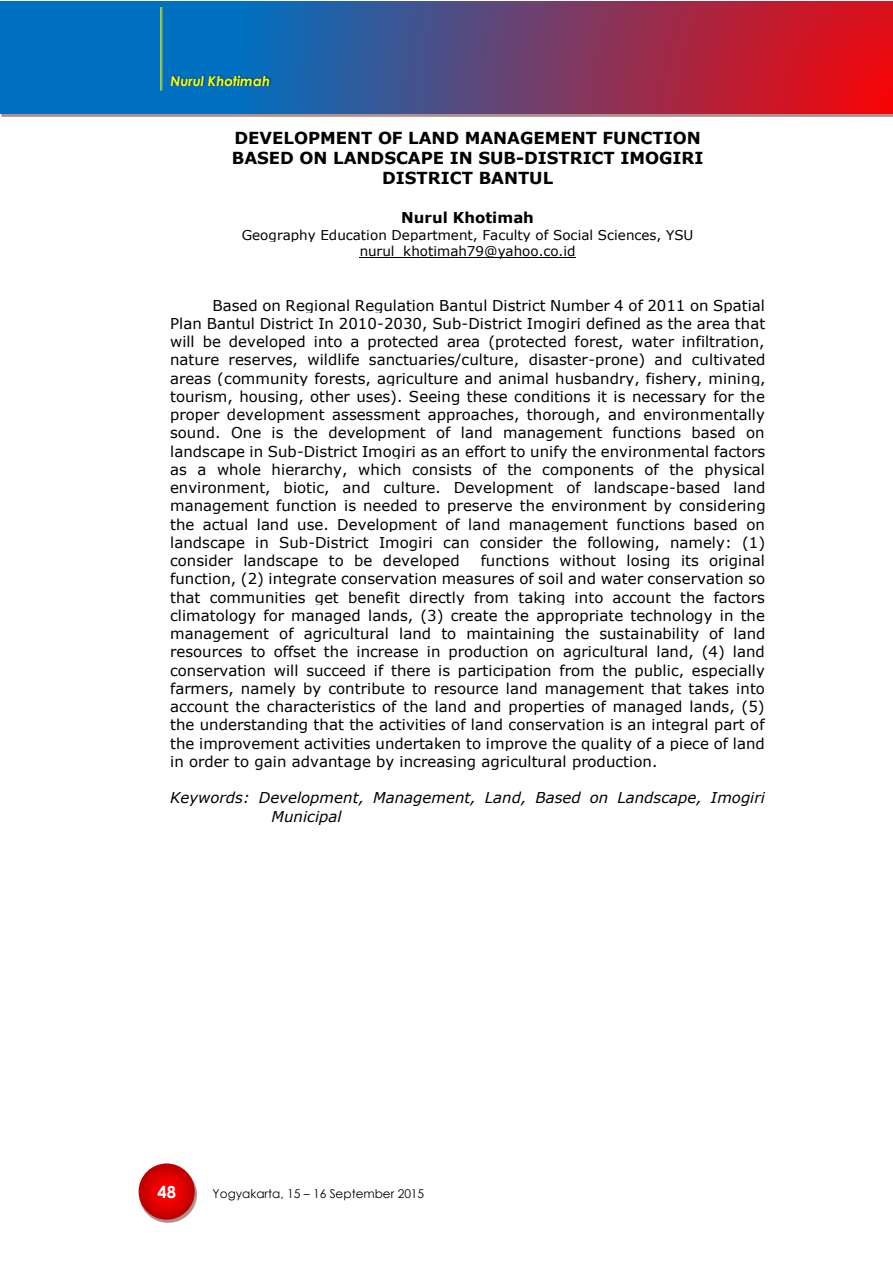
<style>
.page{position:relative;width:893px;height:1264px;background:#fff}
.page>*{position:absolute;margin:0;border:0;box-sizing:border-box;transform-origin:0 0}
.t1{font:700 16.5px "Verdana";color:#000}
.t2{font:700 16.5px "Century Gothic";color:#fff}
.t3{font:15px/18.1px "Verdana";color:#000;text-align:justify}
.t4{font:italic 15px/18.1px "Verdana";color:#000}
.t5{font:700 15px "Verdana";color:#000}
.t6{font:13.5px "Verdana";color:#000}
.t7{font:italic 700 13.5px "Century Gothic";color:#ff0}
.t8{font:12px "Century Gothic";color:#000}
</style>
<div class="page">
<img style="left:140px;top:1167px;width:56px;height:55px">
<svg style="left:139px;top:1163px;width:56px;height:56px"></svg>
<img style="left:148px;top:1172px;width:38px;height:38px">
<img style="left:1px;top:113px;width:892px;height:3px">
<svg style="left:0;top:2px;width:893px;height:111px;background:#58497d"></svg>
<img style="left:0;top:7px;width:893px;height:100px">
<img style="left:161px;top:47px;width:29px;height:19px">
<img style="left:161px;top:66px;width:129px;height:33px">
<hr style="left:360px;top:257px;width:216px;height:1px;background:#000">
<p class="t7" style="left:170px;top:72px;width:101px">Nurul Khotimah</p>
<p class="t1" style="left:235px;top:127px;width:468px">DEVELOPMENT OF LAND MANAGEMENT FUNCTION</p>
<p class="t1" style="left:232px;top:147px;width:473px">BASED ON LANDSCAPE IN SUB-DISTRICT IMOGIRI</p>
<p class="t1" style="left:382px;top:168px;width:173px">DISTRICT BANTUL</p>
<p class="t5" style="left:401px;top:208px;width:134px">Nurul Khotimah</p>
<p class="t6" style="left:242px;top:226px;width:453px">Geography Education Department, Faculty of Social Sciences, YSU</p>
<p class="t6" style="left:360px;top:243px;width:217px">nurul_khotimah79@yahoo.co.id</p>
<p class="t3" style="left:170px;top:295px;width:597px;text-indent:42px">Based on Regional Regulation Bantul District Number 4 of 2011 on Spatial Plan Bantul District In 2010-2030, Sub-District Imogiri defined as the area that will be developed into a protected area (protected forest, water infiltration, nature reserves, wildlife sanctuaries/culture, disaster-prone) and cultivated areas (community forests, agriculture and animal husbandry, fishery, mining, tourism, housing, other uses). Seeing these conditions it is necessary for the proper development assessment approaches, thorough, and environmentally sound. One is the development of land management functions based on landscape in Sub-District Imogiri as an effort to unify the environmental factors as a whole hierarchy, which consists of the components of the physical environment, biotic, and culture. Development of landscape-based land management function is needed to preserve the environment by considering the actual land use. Development of land management functions based on landscape in Sub-District Imogiri can consider the following, namely: (1) consider landscape to be developed</p>
<p class="t3" style="left:170px;top:550px;width:597px;text-indent:311px">functions without losing its original function, (2) integrate conservation measures of soil and water conservation so that communities get benefit directly from taking into account the factors climatology for managed lands, (3) create the appropriate technology in the management of agricultural land to maintaining the sustainability of land resources to offset the increase in production on agricultural land, (4) land conservation will succeed if there is participation from the public, especially farmers, namely by contribute to resource land management that takes into account the characteristics of the land and properties of managed lands, (5) the understanding that the activities of land conservation is an integral part of the improvement activities undertaken to improve the quality of a piece of land in order to gain advantage by increasing agricultural production.</p>
<p class="t4" style="left:271px;top:788px;width:495px;text-indent:-101px">Keywords: Development, Management, Land, Based on Landscape, Imogiri<br>Municipal</p>
<p class="t2" style="left:157px;top:1180px;width:20px">48</p>
<p class="t8" style="left:213px;top:1185px;width:213px">Yogyakarta, 15 – 16 September 2015</p>
</div>
